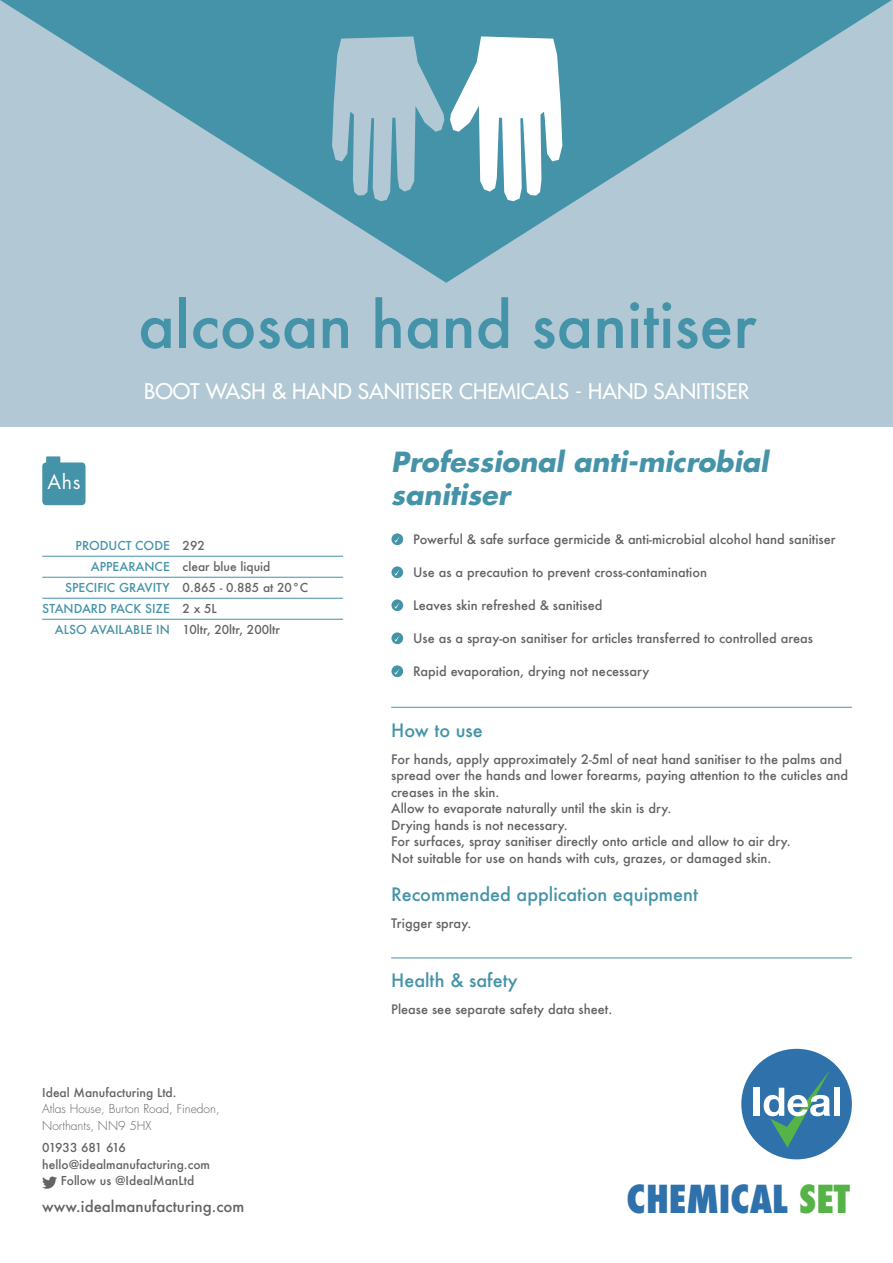
<style>
.page{position:relative;width:893px;height:1263px;background:#fff}
.page>*{position:absolute;margin:0;border:0;box-sizing:border-box;transform-origin:0 0}
.t1{font:500 61.5px "Futura";color:#4493a8}
.t2{font:800 condensed 37.5px "Futura";color:#2e71ab}
.t3{font:italic 700 27px/32.4px "Futura";color:#4493a8}
.t4{font:21px "Futura";color:#fff}
.t5{font:19.5px "Futura";color:#fff}
.t6{font:500 18px "Futura";color:#4493a8}
.t7{font:500 15px "Futura";color:#636366}
.t8{font:500 12.75px/16.5px "Futura";color:#636366}
.t9{font:500 12px/21px "Futura";color:#636366}
.t10{font:500 12px/21px "Futura";color:#4493a8;text-align:right}
.t11{font:300 12px/16.5px "Futura";color:#636366}
.t12{font:500 12px "Futura";letter-spacing:-.08em;color:#636366}
.s1{color:#55b347}
</style>
<div class="page">
<div style="left:0;top:0;width:893px;height:427px;background:#b2c9d5"></div>
<hr style="left:391px;top:707px;width:461px;height:1px;background:#4493a8">
<hr style="left:391px;top:957px;width:461px;height:1px;background:#4493a8">
<hr style="left:42px;top:619px;width:301px;height:1px;background:#4493a8">
<hr style="left:42px;top:598px;width:301px;height:1px;background:#4493a8">
<hr style="left:42px;top:577px;width:301px;height:1px;background:#4493a8">
<hr style="left:42px;top:556px;width:301px;height:1px;background:#4493a8">
<div style="left:741px;top:1049px;width:111px;height:110px;background:#2e71ab;border-radius:50%"></div>
<div style="left:753px;top:1088px;width:7px;height:28px;background:#fff"></div>
<svg style="left:764px;top:1070px;width:66px;height:78px"></svg>
<div style="left:834px;top:1088px;width:5px;height:28px;background:#fff"></div>
<svg style="left:42px;top:456px;width:44px;height:49px;background:#599fb1"></svg>
<img style="left:42px;top:1176px;width:15px;height:13px">
<svg style="left:0;top:0;width:892px;height:283px"></svg>
<svg style="left:332px;top:36px;width:112px;height:165px"></svg>
<svg style="left:450px;top:36px;width:112px;height:165px;background:#bad7df"></svg>
<svg style="left:391px;top:533px;width:12px;height:12px"></svg>
<svg style="left:394px;top:536px;width:6px;height:7px"></svg>
<svg style="left:391px;top:566px;width:12px;height:12px"></svg>
<svg style="left:394px;top:569px;width:6px;height:7px"></svg>
<svg style="left:391px;top:599px;width:12px;height:12px"></svg>
<svg style="left:394px;top:602px;width:6px;height:7px"></svg>
<svg style="left:391px;top:632px;width:12px;height:12px"></svg>
<svg style="left:394px;top:635px;width:6px;height:7px"></svg>
<svg style="left:391px;top:665px;width:12px;height:12px"></svg>
<svg style="left:394px;top:668px;width:6px;height:7px"></svg>
<h3 class="t5" style="left:47px;top:468px;width:35px">Ahs</h3>
<h1 class="t1" style="left:138px;top:283px;width:620px">alcosan hand sanitiser</h1>
<h3 class="t4" style="left:144px;top:378px;width:606px">BOOT WASH &amp; HAND SANITISER CHEMICALS - HAND SANITISER</h3>
<h3 class="t3" style="left:391px;top:445px;width:379px">Professional anti-microbial sanitiser</h3>
<p class="t10" style="left:42px;top:535px;width:129px">PRODUCT CODE<br>APPEARANCE<br>SPECIFIC GRAVITY<br>STANDARD PACK SIZE<br>ALSO AVAILABLE IN</p>
<p class="t9" style="left:183px;top:535px;width:127px">292<br>clear blue liquid<br>0.865 - 0.885 at 20°C<br>2 x 5L<br>10ltr, 20ltr, 200ltr</p>
<p class="t9" style="left:42px;top:1081px;width:136px">Ideal Manufacturing Ltd.</p>
<p class="t11" style="left:42px;top:1101px;width:179px">Atlas House, Burton Road, Finedon,<br>Northants, NN9 5HX</p>
<p class="t12" style="left:42px;top:1139px;width:85px">01933 681 616</p>
<p class="t9" style="left:42px;top:1153px;width:169px">hello@idealmanufacturing.com</p>
<p class="t9" style="left:61px;top:1170px;width:135px">Follow us @IdealManLtd</p>
<p class="t7" style="left:42px;top:1196px;width:204px">www.idealmanufacturing.com</p>
<p class="t8" style="left:413px;top:531px;width:424px">Powerful &amp; safe surface germicide &amp; anti-microbial alcohol hand sanitiser</p>
<p class="t8" style="left:413px;top:564px;width:295px">Use as a precaution to prevent cross-contamination</p>
<p class="t8" style="left:413px;top:597px;width:191px">Leaves skin refreshed &amp; sanitised</p>
<p class="t8" style="left:413px;top:630px;width:401px">Use as a spray-on sanitiser for articles transferred to controlled areas</p>
<p class="t8" style="left:413px;top:663px;width:238px">Rapid evaporation, drying not necessary</p>
<h3 class="t6" style="left:391px;top:717px;width:93px">How to use</h3>
<p class="t8" style="left:391px;top:750px;width:458px">For hands, apply approximately 2-5ml of neat hand sanitiser to the palms and spread over the hands and lower forearms, paying attention to the cuticles and creases in the skin.<br>Allow to evaporate naturally until the skin is dry.<br>Drying hands is not necessary.<br>For surfaces, spray sanitiser directly onto article and allow to air dry.<br>Not suitable for use on hands with cuts, grazes, or damaged skin.</p>
<h3 class="t6" style="left:391px;top:882px;width:308px">Recommended application equipment</h3>
<p class="t8" style="left:391px;top:914px;width:82px">Trigger spray.</p>
<h3 class="t6" style="left:391px;top:968px;width:128px">Health &amp; safety</h3>
<p class="t8" style="left:391px;top:1001px;width:223px">Please see separate safety data sheet.</p>
<h2 class="t2" style="left:626px;top:1174px;width:225px">CHEMICAL <span class="s1">SET</span></h2>
</div>
